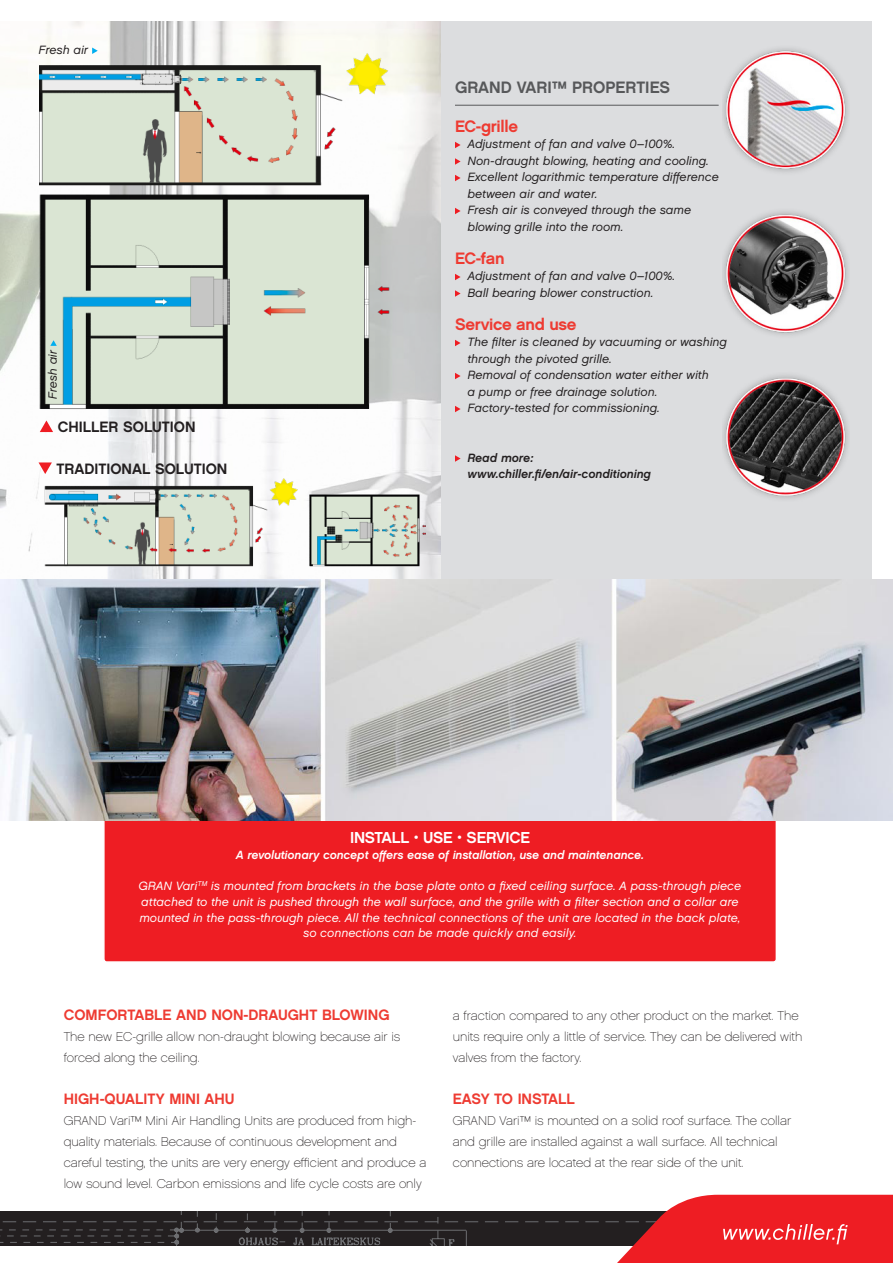
<style>
.page{position:relative;width:893px;height:1263px;background:#fff}
.page>*{position:absolute;margin:0;border:0;box-sizing:border-box;transform-origin:0 0}
.Vo_2_pun{font:16.5px "Chalet New York Nineteen Sixty";letter-spacing:-.02em;color:#ee3b32}
.VO{font:16.5px "Chalet New York Nineteen Sixty";color:#57585a}
.SN_nega{font:15.9px "Chalet New York Nineteen Sixty";letter-spacing:-.015em;color:#fff}
.VO-2{font:15px "Chalet New York Nineteen Sixty";color:#ee3b32}
.VO-3{font:15px "Chalet New York Nineteen Sixty";color:#231f20}
.L1{font:12.75px/21px "Chalet Paris Nineteen Sixty";color:#231f20}
.L2_taulukko{font:12px/16.5px "Chalet Oblique London";letter-spacing:.01em;color:#231f20}
.L2_taulukko-2{font:12px/15.8px "Chalet Oblique London";letter-spacing:.01em;color:#fff;text-align:center}
.L2_taulukko-3{font:12px/16.5px "Chalet Oblique New York";letter-spacing:.01em;color:#231f20}
.Kurs_1_N{font:11.85px "Chalet Oblique New York";letter-spacing:.005em;color:#fff}
</style>
<div class="page">
<div style="left:104px;top:811px;width:672px;height:151px;background:#ee1d23;border-radius:3px"></div>
<div style="left:438px;top:21px;width:434px;height:559px;background:#dcdddf"></div>
<svg style="left:0;top:21px;width:440px;height:559px"></svg>
<img style="left:1px;top:580px;width:892px;height:240px">
<img style="left:40px;top:52px;width:385px;height:525px">
<img style="left:723px;top:48px;width:125px;height:451px">
<svg style="left:0;top:1195px;width:893px;height:68px"></svg>
<img style="left:0;top:580px;width:1px;height:240px">
<svg style="left:0;top:593px;width:1px;height:227px"></svg>
<hr style="left:455px;top:105px;width:264px;height:1px;background:#57585a">
<svg style="left:455px;top:142px;width:6px;height:6px"></svg>
<svg style="left:455px;top:158px;width:6px;height:7px"></svg>
<svg style="left:455px;top:175px;width:6px;height:6px"></svg>
<svg style="left:455px;top:208px;width:6px;height:6px"></svg>
<svg style="left:455px;top:274px;width:6px;height:6px"></svg>
<svg style="left:455px;top:290px;width:6px;height:7px"></svg>
<svg style="left:455px;top:340px;width:6px;height:6px"></svg>
<svg style="left:455px;top:373px;width:6px;height:6px"></svg>
<svg style="left:455px;top:406px;width:6px;height:6px"></svg>
<svg style="left:455px;top:455px;width:6px;height:7px"></svg>
<svg style="left:92px;top:48px;width:6px;height:6px"></svg>
<svg style="left:40px;top:420px;width:13px;height:12px"></svg>
<svg style="left:39px;top:462px;width:13px;height:12px"></svg>
<svg style="left:50px;top:340px;width:7px;height:6px"></svg>
<p class="L2_taulukko" style="left:39px;top:42px;width:51px">Fresh air</p>
<p class="L2_taulukko" style="left:44px;top:399px;width:51px;rotate:-90deg">Fresh air</p>
<p class="VO-3" style="left:58px;top:417px;width:139px">CHILLER SOLUTION</p>
<p class="VO-3" style="left:57px;top:459px;width:172px">TRADITIONAL SOLUTION</p>
<p class="VO" style="left:455px;top:77px;width:217px">GRAND VARI™ PROPERTIES</p>
<p class="Vo_2_pun" style="left:455px;top:116px;width:65px">EC-grille</p>
<p class="L2_taulukko" style="left:468px;top:136px;width:209px">Adjustment of fan and valve 0–100%.</p>
<p class="L2_taulukko" style="left:468px;top:152px;width:243px">Non-draught blowing, heating and cooling.</p>
<p class="L2_taulukko" style="left:468px;top:169px;width:253px">Excellent logarithmic temperature difference between air and water.</p>
<p class="L2_taulukko" style="left:468px;top:202px;width:225px">Fresh air is conveyed through the same blowing grille into the room.</p>
<p class="Vo_2_pun" style="left:455px;top:248px;width:51px">EC-fan</p>
<p class="L2_taulukko" style="left:468px;top:268px;width:209px">Adjustment of fan and valve 0–100%.</p>
<p class="L2_taulukko" style="left:468px;top:284px;width:187px">Ball bearing blower construction.</p>
<p class="Vo_2_pun" style="left:455px;top:314px;width:123px">Service and use</p>
<p class="L2_taulukko" style="left:468px;top:334px;width:261px">The filter is cleaned by vacuuming or washing through the pivoted grille.</p>
<p class="L2_taulukko" style="left:468px;top:367px;width:243px">Removal of condensation water either with a pump or free drainage solution.</p>
<p class="L2_taulukko" style="left:468px;top:400px;width:194px">Factory-tested for commissioning.</p>
<p class="L2_taulukko-3" style="left:468px;top:449px;width:185px">Read more: www.chiller.fi/en/air-conditioning</p>
<p class="SN_nega" style="left:350px;top:827px;width:181px">INSTALL • USE • SERVICE</p>
<p class="Kurs_1_N" style="left:236px;top:847px;width:409px">A revolutionary concept offers ease of installation, use and maintenance.</p>
<p class="L2_taulukko-2" style="left:139px;top:878px;width:604px">GRAN Vari<sup>TM</sup> is mounted from brackets in the base plate onto a fixed ceiling surface. A pass-through piece attached to the unit is pushed through the wall surface, and the grille with a filter section and a collar are mounted in the pass-through piece. All the technical connections of the unit are located in the back plate, so connections can be made quickly and easily.</p>
<p class="VO-2" style="left:64px;top:1005px;width:327px">COMFORTABLE AND NON-DRAUGHT BLOWING</p>
<p class="L1" style="left:64px;top:1026px;width:338px">The new EC-grille allow non-draught blowing because air is forced along the ceiling.</p>
<p class="VO-2" style="left:64px;top:1089px;width:172px">HIGH-QUALITY MINI AHU</p>
<p class="L1" style="left:64px;top:1110px;width:364px">GRAND Vari™ Mini Air Handling Units are produced from high&shy;quality materials. Because of continuous development and careful testing, the units are very energy efficient and produce a low sound level. Carbon emissions and life cycle costs are only</p>
<p class="L1" style="left:453px;top:1005px;width:351px">a fraction compared to any other product on the market. The units require only a little of service. They can be delivered with valves from the factory.</p>
<p class="VO-2" style="left:453px;top:1089px;width:124px">EASY TO INSTALL</p>
<p class="L1" style="left:453px;top:1110px;width:340px">GRAND Vari™ is mounted on a solid roof surface. The collar and grille are installed against a wall surface. All technical connections are located at the rear side of the unit.</p>
</div>
